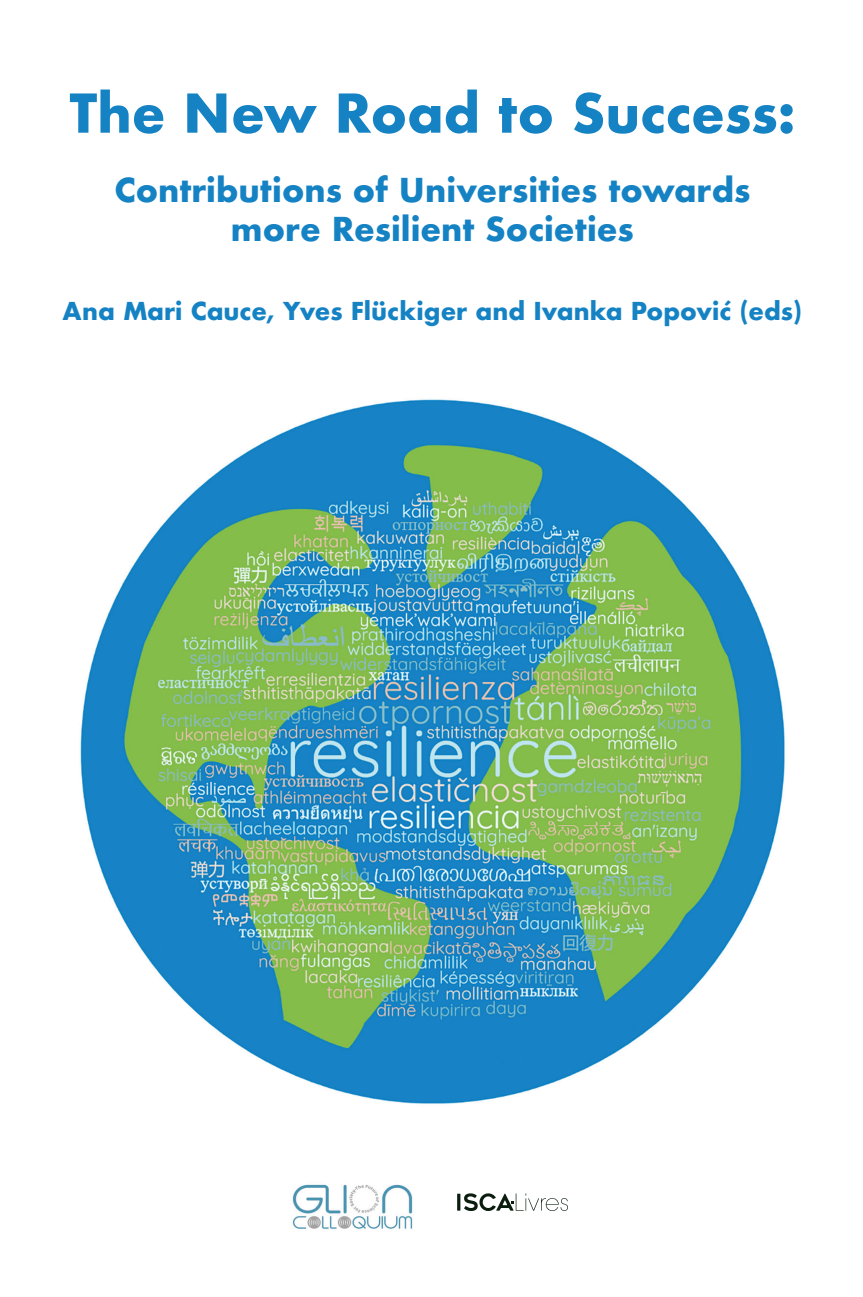
<style>
.page{position:relative;width:863px;height:1297px;background:#fff}
.page>*{position:absolute;margin:0;border:0;box-sizing:border-box;transform-origin:0 0}
.t1{font:700 52px "Futura";color:#1582c4}
.t2{font:700 32px/38.4px "Futura";color:#1582c4;text-align:center}
.t3{font:700 24px "Futura";color:#1582c4}
</style>
<div class="page">
<img style="left:80px;top:399px;width:705px;height:705px">
<svg style="left:457px;top:1193px;width:111px;height:17px"></svg>
<img style="left:292px;top:1184px;width:121px;height:45px">
<h1 class="t1" style="left:69px;top:79px;width:727px">The New Road to Success:</h1>
<p class="t2" style="left:114px;top:171px;width:637px">Contributions of Universities towards more Resilient Societies</p>
<p class="t3" style="left:63px;top:295px;width:741px">Ana Mari Cauce, Yves Flückiger and Ivanka Popović (eds)</p>
</div>
